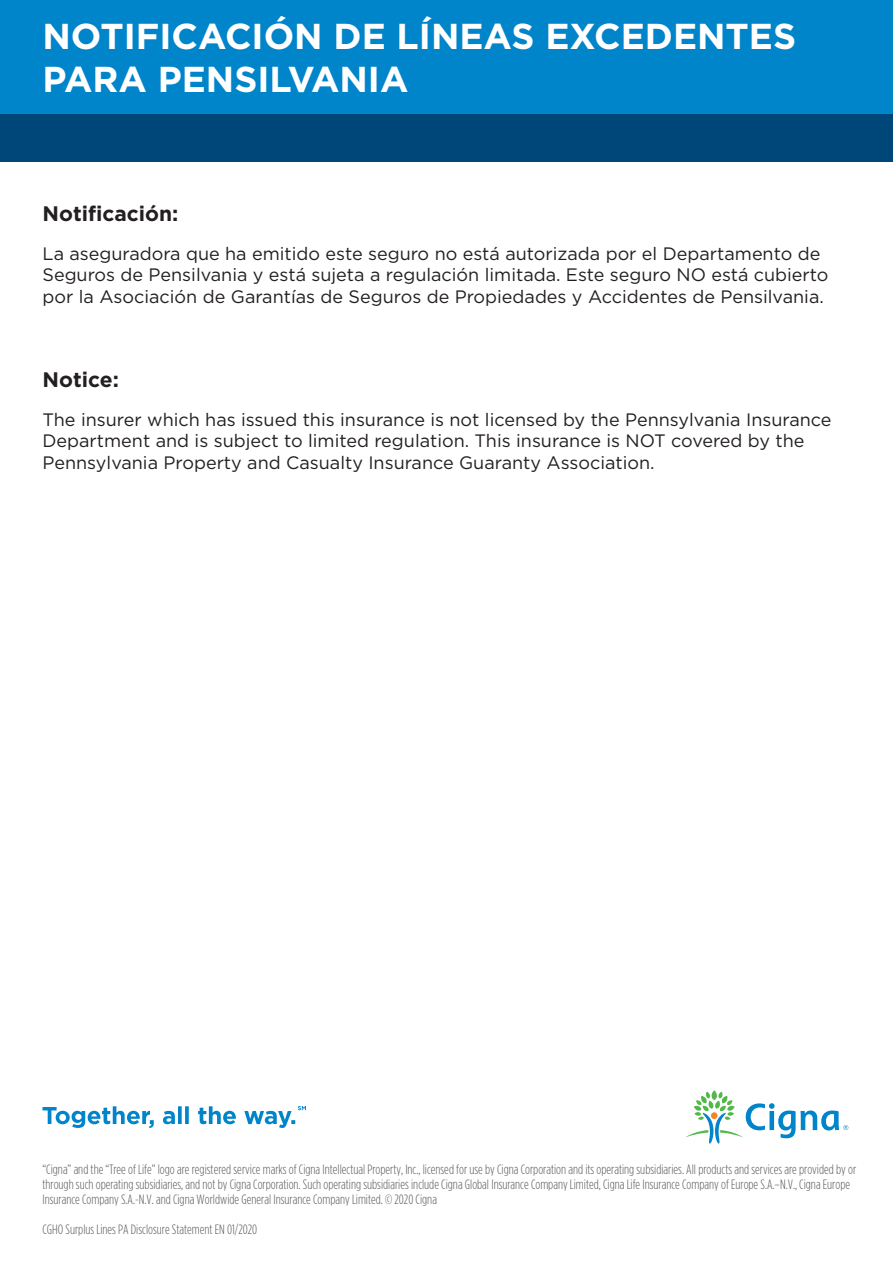
<style>
.page{position:relative;width:893px;height:1263px;background:#fff}
.page>*{position:absolute;margin:0;border:0;box-sizing:border-box;transform-origin:0 0}
.t1{font:700 36px/43.2px "Gotham";color:#fff}
.t2{font:700 21px "Gotham";color:#231f20}
.t3{font:18px/21.6px "Gotham";color:#231f20}
.t4{font:300 13.5px/15px "Gotham Condensed";color:#57585a}
</style>
<div class="page">
<svg style="left:43px;top:1106px;width:263px;height:22px"></svg>
<svg style="left:686px;top:1090px;width:162px;height:53px"></svg>
<div style="left:0;top:0;width:893px;height:114px;background:#0084ca"></div>
<div style="left:0;top:114px;width:893px;height:48px;background:#004779"></div>
<p class="t1" style="left:43px;top:14px;width:755px">NOTIFICACIÓN DE LÍNEAS EXCEDENTES<br>PARA PENSILVANIA</p>
<p class="t2" style="left:43px;top:200px;width:137px">Notificación:</p>
<p class="t3" style="left:43px;top:242px;width:787px">La aseguradora que ha emitido este seguro no está autorizada por el Departamento de<br>Seguros de Pensilvania y está sujeta a regulación limitada. Este seguro NO está cubierto por la Asociación de Garantías de Seguros de Propiedades y Accidentes de Pensilvania.</p>
<p class="t2" style="left:43px;top:366px;width:78px">Notice:</p>
<p class="t3" style="left:43px;top:408px;width:790px">The insurer which has issued this insurance is not licensed by the Pennsylvania Insurance<br>Department and is subject to limited regulation. This insurance is NOT covered by the<br>Pennsylvania Property and Casualty Insurance Guaranty Association.</p>
<p class="t4" style="left:43px;top:1162px;width:815px">“Cigna” and the “Tree of Life” logo are registered service marks of Cigna Intellectual Property, Inc., licensed for use by Cigna Corporation and its operating subsidiaries. All products and services are provided by or through such operating subsidiaries, and not by Cigna Corporation. Such operating subsidiaries include Cigna Global Insurance Company Limited, Cigna Life Insurance Company of Europe S.A.–N.V., Cigna Europe<br>Insurance Company S.A.-N.V. and Cigna Worldwide General Insurance Company Limited. © 2020 Cigna</p>
<p class="t4" style="left:43px;top:1222px;width:216px">CGHO Surplus Lines PA Disclosure Statement EN 01/2020</p>
</div>
